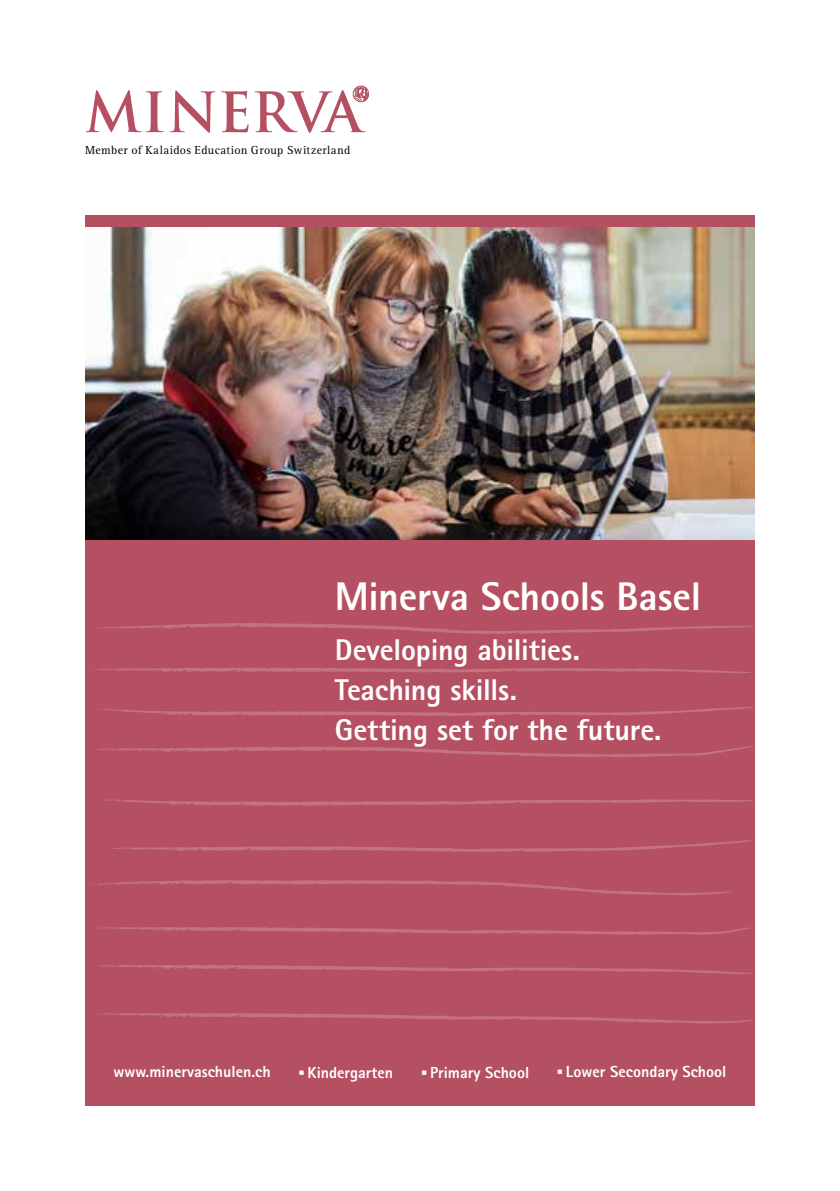
<style>
.page{position:relative;width:840px;height:1191px;background:#fff}
.page>*{position:absolute;margin:0;border:0;box-sizing:border-box;transform-origin:0 0}
.t1{font:800 40px "Rotis Sans Serif Std";letter-spacing:-.005em;color:#fff}
.t2{font:800 30px/40px "Rotis Sans Serif Std";letter-spacing:-.005em;color:#fff}
.t3{font:800 16px "Rotis Sans Serif Std";color:#fff}
.t4{font:12px "Rotis Serif";letter-spacing:.03em;color:#000}
.s1{font-family:"Franklin Gothic";font-weight:600;font-stretch:condensed}
</style>
<div class="page">
<div style="left:85px;top:216px;width:669px;height:890px;background:#b55062"></div>
<img style="left:85px;top:227px;width:669px;height:312px">
<svg style="left:98px;top:623px;width:654px;height:11px"></svg>
<svg style="left:100px;top:707px;width:653px;height:9px"></svg>
<svg style="left:96px;top:746px;width:657px;height:11px"></svg>
<svg style="left:104px;top:799px;width:650px;height:7px"></svg>
<svg style="left:111px;top:839px;width:642px;height:13px"></svg>
<svg style="left:94px;top:880px;width:638px;height:15px"></svg>
<svg style="left:99px;top:927px;width:655px;height:8px"></svg>
<svg style="left:99px;top:965px;width:653px;height:9px"></svg>
<svg style="left:98px;top:1013px;width:655px;height:10px"></svg>
<svg style="left:94px;top:668px;width:657px;height:5px"></svg>
<svg style="left:86px;top:90px;width:77px;height:42px"></svg>
<svg style="left:170px;top:90px;width:45px;height:43px"></svg>
<svg style="left:221px;top:91px;width:27px;height:41px"></svg>
<svg style="left:254px;top:86px;width:115px;height:47px"></svg>
<p class="t4" style="left:85px;top:143px;width:266px">Member of Kalaidos Education Group Switzerland</p>
<h1 class="t1" style="left:334px;top:570px;width:367px">Minerva Schools Basel</h1>
<h2 class="t2" style="left:334px;top:629px;width:328px">Developing abilities.<br>Teaching skills.<br>Getting set for the future.</h2>
<p class="t3" style="left:113px;top:1061px;width:159px">www.minervaschulen.ch</p>
<p class="t3" style="left:299px;top:1062px;width:96px"><span class="s1">▪</span> Kindergarten</p>
<p class="t3" style="left:421px;top:1062px;width:109px"><span class="s1">▪</span> Primary School</p>
<p class="t3" style="left:557px;top:1061px;width:170px"><span class="s1">▪</span> Lower Secondary School</p>
</div>
